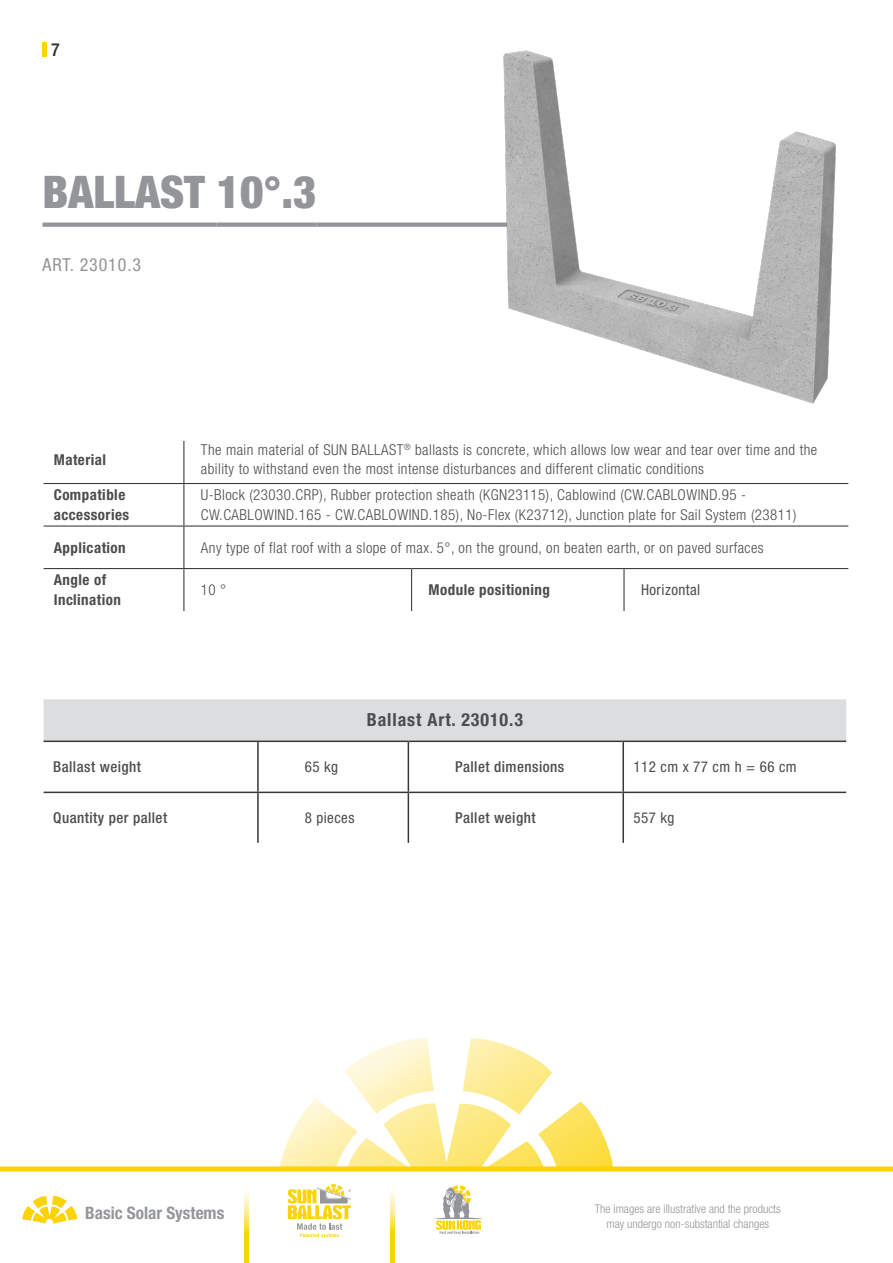
<style>
.page{position:relative;width:893px;height:1263px;background:#fff}
.page>*{position:absolute;margin:0;border:0;box-sizing:border-box;transform-origin:0 0}
.Page_number{font:900 condensed 45px "Helvetica Neue LT Pro";color:#939598}
.Page_number-2{font:700 condensed 18px "Helvetica Neue LT Pro";letter-spacing:.05em;color:#4b4c4d}
.Page_number-3{font:condensed 18px "Helvetica Neue LT Pro";letter-spacing:.05em;color:#939598}
.t1{font:500 condensed 18px "Helvetica Neue LT Pro";color:#303030}
.t2{font:700 condensed 17.25px "Helvetica Neue LT Pro";color:#949699}
.t3{font:300 condensed 15px/19.5px "Helvetica Neue LT Pro";letter-spacing:.03em;color:#4b4c4d}
.Page_number-4{font:700 condensed 15px "Helvetica Neue LT Pro";letter-spacing:.03em;color:#4b4c4d}
.Page_number-5{font:500 condensed 15px "Helvetica Neue LT Pro";letter-spacing:.03em;color:#4b4c4d}
.t4{font:condensed 15px "Helvetica Neue LT Pro";letter-spacing:.03em;color:#4b4c4d}
.t5{font:300 condensed 12px/15px "Helvetica Neue LT Pro";color:#939598;text-align:center}
</style>
<div class="page">
<div style="left:0;top:1166px;width:893px;height:5px;background:#fcd306"></div>
<svg style="left:22px;top:1196px;width:55px;height:27px"></svg>
<svg style="left:244px;top:1192px;width:5px;height:71px"></svg>
<svg style="left:390px;top:1192px;width:5px;height:71px"></svg>
<svg style="left:279px;top:1038px;width:335px;height:129px"></svg>
<svg style="left:434px;top:1185px;width:49px;height:49px"></svg>
<svg style="left:288px;top:1184px;width:63px;height:54px"></svg>
<hr style="left:43px;top:43px;width:4px;height:14px;background:#ffd400">
<div style="left:43px;top:699px;width:804px;height:42px;background:#dcdddf"></div>
<hr style="left:43px;top:699px;width:1px;height:42px;background:#fff">
<hr style="left:846px;top:699px;width:1px;height:42px;background:#fff">
<hr style="left:44px;top:740px;width:214px;height:2px;background:#363736">
<hr style="left:258px;top:740px;width:150px;height:2px;background:#363736">
<hr style="left:257px;top:742px;width:2px;height:50px;background:#363736">
<hr style="left:408px;top:740px;width:214px;height:2px;background:#363736">
<hr style="left:408px;top:742px;width:1px;height:50px;background:#363736">
<hr style="left:44px;top:792px;width:214px;height:1px;background:#363736">
<hr style="left:258px;top:792px;width:150px;height:1px;background:#363736">
<hr style="left:257px;top:793px;width:2px;height:50px;background:#363736">
<hr style="left:408px;top:792px;width:214px;height:1px;background:#363736">
<hr style="left:408px;top:793px;width:1px;height:50px;background:#363736">
<hr style="left:622px;top:740px;width:224px;height:2px;background:#363736">
<hr style="left:622px;top:742px;width:2px;height:50px;background:#363736">
<hr style="left:622px;top:792px;width:224px;height:1px;background:#363736">
<hr style="left:622px;top:793px;width:2px;height:50px;background:#363736">
<hr style="left:183px;top:441px;width:1px;height:42px;background:#373737">
<hr style="left:44px;top:483px;width:140px;height:1px;background:#373737">
<hr style="left:184px;top:483px;width:228px;height:1px;background:#373737">
<hr style="left:183px;top:484px;width:1px;height:41px;background:#373737">
<hr style="left:412px;top:483px;width:212px;height:1px;background:#373737">
<hr style="left:624px;top:483px;width:224px;height:1px;background:#373737">
<hr style="left:44px;top:525px;width:140px;height:2px;background:#373737">
<hr style="left:184px;top:525px;width:228px;height:2px;background:#373737">
<hr style="left:183px;top:527px;width:1px;height:41px;background:#373737">
<hr style="left:412px;top:525px;width:212px;height:2px;background:#373737">
<hr style="left:624px;top:525px;width:224px;height:2px;background:#373737">
<hr style="left:44px;top:568px;width:140px;height:1px;background:#373737">
<hr style="left:184px;top:568px;width:228px;height:1px;background:#373737">
<hr style="left:183px;top:569px;width:1px;height:42px;background:#373737">
<hr style="left:412px;top:568px;width:212px;height:1px;background:#373737">
<hr style="left:411px;top:569px;width:1px;height:42px;background:#373737">
<hr style="left:624px;top:568px;width:224px;height:1px;background:#373737">
<hr style="left:623px;top:569px;width:2px;height:42px;background:#373737">
<div style="left:43px;top:222px;width:174px;height:5px;background:#939598"></div>
<div style="left:217px;top:222px;width:100px;height:5px;background:#939598"></div>
<div style="left:317px;top:222px;width:202px;height:5px;background:#939598"></div>
<img style="left:413px;top:50px;width:423px;height:354px">
<p class="t1" style="left:51px;top:39px;width:10px">7</p>
<p class="Page_number" style="left:43px;top:164px;width:276px">BALLAST 10°.3</p>
<p class="Page_number-3" style="left:43px;top:254px;width:100px">ART. 23010.3</p>
<p class="Page_number-4" style="left:54px;top:450px;width:54px">Material</p>
<p class="Page_number-4" style="left:54px;top:486px;width:73px">Compatible</p>
<p class="Page_number-4" style="left:54px;top:505px;width:77px">accessories</p>
<p class="t3" style="left:201px;top:440px;width:618px">The main material of SUN BALLAST<sup>®</sup> ballasts is concrete, which allows low wear and tear over time and the</p>
<p class="t3" style="left:201px;top:459px;width:504px">ability to withstand even the most intense disturbances and different climatic conditions</p>
<p class="t3" style="left:201px;top:485px;width:597px">U-Block (23030.CRP), Rubber protection sheath (KGN23115), Cablowind (CW.CABLOWIND.95 -<br>CW.CABLOWIND.165 - CW.CABLOWIND.185), No-Flex (K23712), Junction plate for Sail System (23811)</p>
<p class="Page_number-4" style="left:54px;top:538px;width:73px">Application</p>
<p class="t3" style="left:201px;top:537px;width:564px">Any type of flat roof with a slope of max. 5°, on the ground, on beaten earth, or on paved surfaces</p>
<p class="Page_number-4" style="left:54px;top:571px;width:54px">Angle of</p>
<p class="Page_number-4" style="left:54px;top:590px;width:69px">Inclination</p>
<p class="t3" style="left:201px;top:580px;width:27px">10 °</p>
<p class="Page_number-4" style="left:429px;top:581px;width:123px">Module positioning</p>
<p class="t4" style="left:641px;top:581px;width:61px">Horizontal</p>
<p class="Page_number-2" style="left:367px;top:709px;width:158px">Ballast Art. 23010.3</p>
<p class="Page_number-5" style="left:53px;top:758px;width:89px">Ballast weight</p>
<p class="t4" style="left:305px;top:758px;width:35px">65 kg</p>
<p class="Page_number-5" style="left:455px;top:758px;width:111px">Pallet dimensions</p>
<p class="t4" style="left:633px;top:758px;width:165px">112 cm x 77 cm h = 66 cm</p>
<p class="Page_number-5" style="left:53px;top:809px;width:115px">Quantity per pallet</p>
<p class="t4" style="left:305px;top:809px;width:51px">8 pieces</p>
<p class="Page_number-5" style="left:455px;top:809px;width:82px">Pallet weight</p>
<p class="t4" style="left:633px;top:809px;width:43px">557 kg</p>
<p class="t2" style="left:85px;top:1202px;width:141px">Basic Solar Systems</p>
<p class="t5" style="left:595px;top:1201px;width:187px">The images are illustrative and the products may undergo non-substantial changes</p>
</div>
